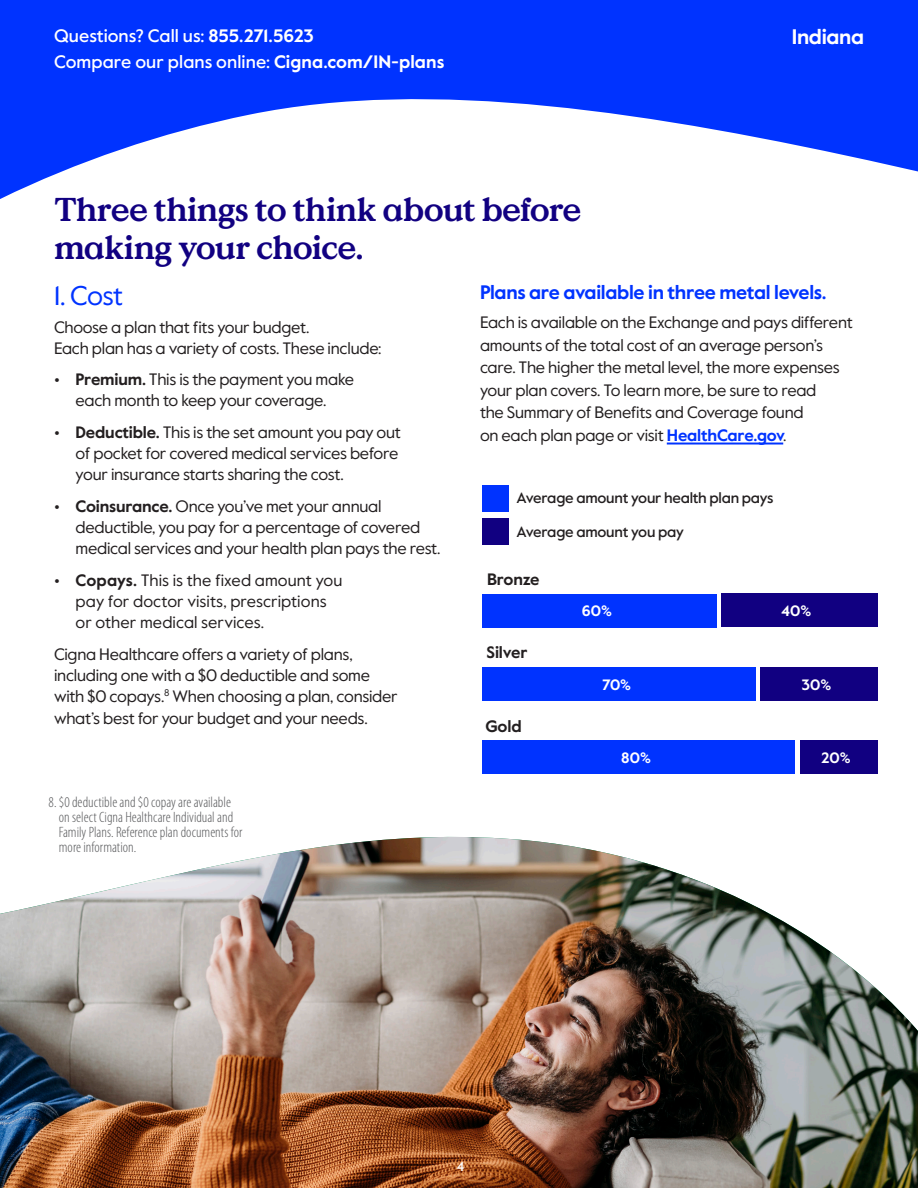
<style>
.page{position:relative;width:918px;height:1188px;background:#fff}
.page>*{position:absolute;margin:0;border:0;box-sizing:border-box;transform-origin:0 0}
.t1{font:700 33px/37.5px "Value Serif Pro";letter-spacing:-.025em;color:#110081}
.t2{font:27px "Value Sans Pro";color:#03f}
.t3{font:700 21px "Value Sans Pro";letter-spacing:-.015em;color:#fff}
.body{font:700 19.5px "Value Sans Pro";letter-spacing:-.015em;color:#03f}
.t4{font:500 18px "Value Sans Pro";letter-spacing:.005em;color:#fff}
.body-2{font:16.5px/21px "Value Sans Pro";letter-spacing:-.015em;color:#231f20}
.body-3{font:16.5px/21px "Value Sans Pro";letter-spacing:.005em;color:#231f20}
.t5{font:700 16.5px "Value Sans Pro";letter-spacing:-.01em;color:#231f20}
.disclaimers_legal{font:300 condensed 15px/15px "Myriad Pro";color:#57585a}
.t6{font:500 15px "Value Sans Pro";letter-spacing:-.015em;color:#231f20}
.t7{font:700 15px "Value Sans Pro";letter-spacing:.005em;color:#fff}
.disclaimers_legal-2{font:500 13.5px "Value Sans Pro";color:#fff}
.s1{font-weight:700}
.s2{font-weight:700;color:#03f}
</style>
<div class="page">
<div style="left:0;top:0;width:918px;height:243px;background:#03f"></div>
<svg style="left:0;top:99px;width:918px;height:144px;fill:#fff"></svg>
<div style="left:483px;top:594px;width:234px;height:33px;background:#03f"></div>
<div style="left:721px;top:593px;width:157px;height:34px;background:#110081"></div>
<div style="left:483px;top:667px;width:273px;height:34px;background:#03f"></div>
<div style="left:761px;top:667px;width:117px;height:34px;background:#110081"></div>
<div style="left:483px;top:740px;width:312px;height:34px;background:#03f"></div>
<div style="left:800px;top:740px;width:78px;height:34px;background:#110081"></div>
<hr style="left:667px;top:443px;width:116px;height:2px;background:#03f">
<div style="left:483px;top:485px;width:26px;height:26px;background:#03f"></div>
<div style="left:483px;top:518px;width:26px;height:26px;background:#110081"></div>
<img style="left:0;top:837px;width:918px;height:351px">
<p class="t4" style="left:54px;top:25px;width:262px">Questions? Call us: <span class="s1">855.271.5623</span></p>
<p class="t3" style="left:792px;top:24px;width:74px">Indiana</p>
<p class="t4" style="left:54px;top:50px;width:392px">Compare our plans online: <span class="s1">Cigna.com/IN-plans</span></p>
<p class="t1" style="left:54px;top:193px;width:529px">Three things to think about before making your choice.</p>
<p class="t2" style="left:54px;top:279px;width:71px">1. Cost</p>
<p class="body-2" style="left:54px;top:317px;width:329px">Choose a plan that fits your budget.<br>Each plan has a variety of costs. These include:</p>
<p class="body-2" style="left:54px;top:370px;width:302px;text-align:center"><span class="s1">• Premium.</span> This is the payment you make each month to keep your coverage.</p>
<p class="body-2" style="left:76px;top:422px;width:327px;text-indent:-22px"><span class="s1">• Deductible.</span> This is the set amount you pay out of pocket for covered medical services before your insurance starts sharing the cost.</p>
<p class="body-2" style="left:76px;top:496px;width:366px;text-indent:-22px"><span class="s1">• Coinsurance.</span> Once you’ve met your annual deductible, you pay for a percentage of covered medical services and your health plan pays the rest.</p>
<p class="body-3" style="left:76px;top:570px;width:268px;text-indent:-22px"><span class="s1">• Copays.</span> This is the fixed amount you pay for doctor visits, prescriptions or other medical services.</p>
<p class="body-2" style="left:54px;top:644px;width:345px">Cigna Healthcare offers a variety of plans, including one with a $0 deductible and some with $0 copays.<sup>8</sup> When choosing a plan, consider</p>
<p class="body-2" style="left:54px;top:708px;width:315px">what’s best for your budget and your needs.</p>
<p class="disclaimers_legal" style="left:59px;top:795px;width:185px;text-indent:-10px">8. $0 deductible and $0 copay are available on select Cigna Healthcare Individual and Family Plans. Reference plan documents for more information.</p>
<p class="body" style="left:480px;top:281px;width:348px">Plans are available in three metal levels.</p>
<p class="body-2" style="left:480px;top:312px;width:374px;line-height:22.5px">Each is available on the Exchange and pays different amounts of the total cost of an average person’s care. The higher the metal level, the more expenses your plan covers. To learn more, be sure to read<br>the Summary of Benefits and Coverage found<br>on each plan page or visit <span class="s2">HealthCare.gov</span>.</p>
<p class="t6" style="left:517px;top:489px;width:258px">Average amount your health plan pays</p>
<p class="t6" style="left:517px;top:522px;width:169px">Average amount you pay</p>
<p class="t5" style="left:487px;top:569px;width:54px">Bronze</p>
<p class="t5" style="left:487px;top:643px;width:42px">Silver</p>
<p class="t5" style="left:485px;top:717px;width:38px">Gold</p>
<p class="t7" style="left:582px;top:602px;width:32px">60%</p>
<p class="t7" style="left:781px;top:602px;width:31px">40%</p>
<p class="t7" style="left:602px;top:675px;width:31px">70%</p>
<p class="t7" style="left:802px;top:675px;width:31px">30%</p>
<p class="t7" style="left:621px;top:748px;width:31px">80%</p>
<p class="t7" style="left:821px;top:748px;width:31px">20%</p>
<p class="disclaimers_legal-2" style="left:457px;top:1159px;width:9px">4</p>
</div>
